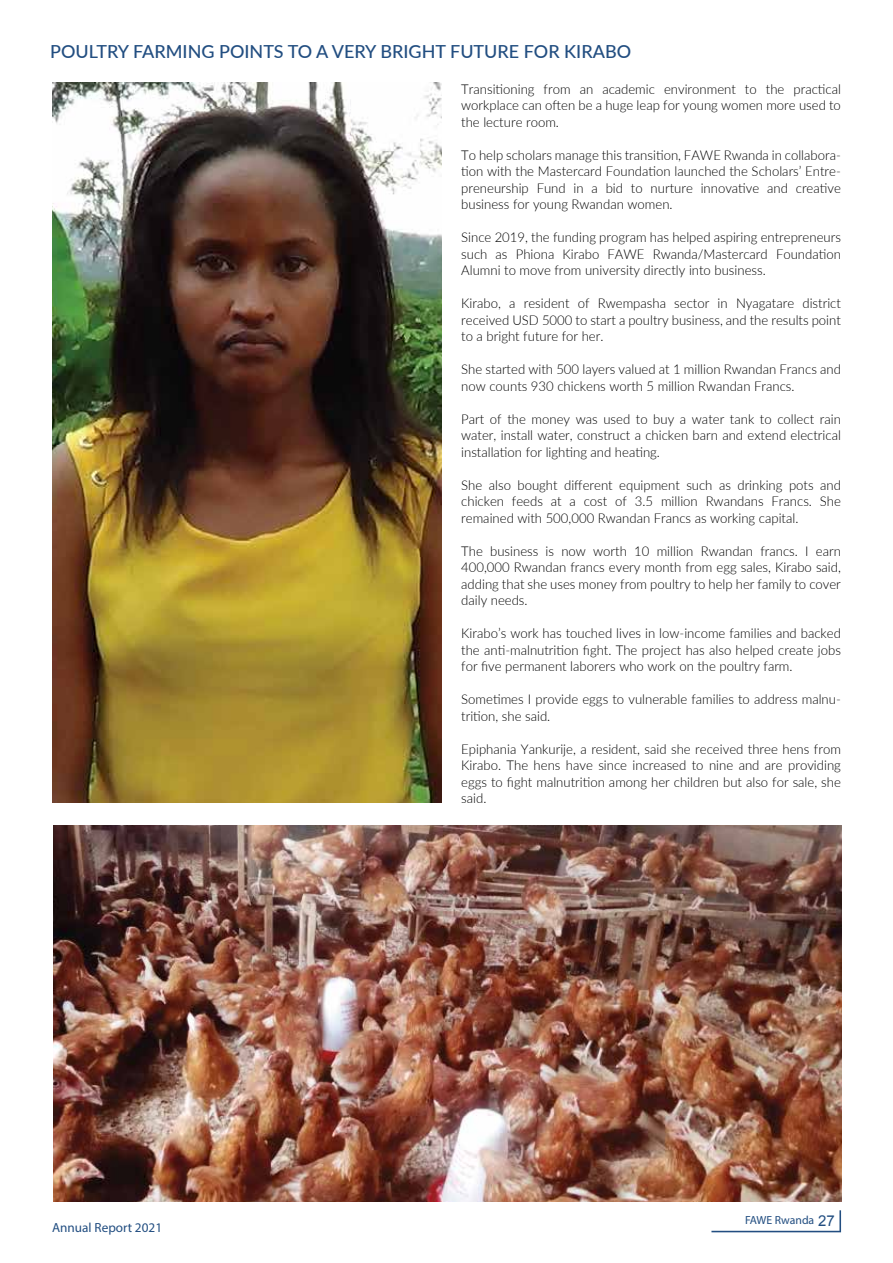
<style>
.page{position:relative;width:893px;height:1263px;background:#fff}
.page>*{position:absolute;margin:0;border:0;box-sizing:border-box;transform-origin:0 0}
.t1{font:500 18px "Lato";color:#224e81}
.t2{font:300 13.5px/16.5px "Lato";color:#010101;text-align:justify}
.t3{font:13.2px "Myriad Pro";color:#224e81}
.t4{font:11.7px "Myriad Pro";color:#224e81}
.s1{font-family:"Arial";font-size:15px}
</style>
<div class="page">
<img style="left:52px;top:82px;width:390px;height:720px">
<img style="left:53px;top:825px;width:788px;height:376px">
<svg style="left:711px;top:1210px;width:130px;height:22px"></svg>
<h1 class="t1" style="left:50px;top:39px;width:582px">POULTRY FARMING POINTS TO A VERY BRIGHT FUTURE FOR KIRABO</h1>
<p class="t3" style="left:52px;top:1219px;width:111px">Annual Report 2021</p>
<p class="t2" style="left:461px;top:80px;width:381px">Transitioning from an academic environment to the practical workplace can often be a huge leap for young women more used to the lecture room.</p>
<p class="t2" style="left:461px;top:146px;width:381px">To help scholars manage this transition, FAWE Rwanda in collabora&shy;tion with the Mastercard Foundation launched the Scholars’ Entre&shy;preneurship Fund in a bid to nurture innovative and creative business for young Rwandan women.</p>
<p class="t2" style="left:461px;top:228px;width:381px">Since 2019, the funding program has helped aspiring entrepreneurs such as Phiona Kirabo FAWE Rwanda/Mastercard Foundation Alumni to move from university directly into business.</p>
<p class="t2" style="left:461px;top:294px;width:381px">Kirabo, a resident of Rwempasha sector in Nyagatare district received USD 5000 to start a poultry business, and the results point to a bright future for her.</p>
<p class="t2" style="left:461px;top:360px;width:381px">She started with 500 layers valued at 1 million Rwandan Francs and now counts 930 chickens worth 5 million Rwandan Francs.</p>
<p class="t2" style="left:461px;top:410px;width:381px">Part of the money was used to buy a water tank to collect rain water, install water, construct a chicken barn and extend electrical installation for lighting and heating.</p>
<p class="t2" style="left:461px;top:476px;width:381px">She also bought different equipment such as drinking pots and chicken feeds at a cost of 3.5 million Rwandans Francs. She remained with 500,000 Rwandan Francs as working capital.</p>
<p class="t2" style="left:461px;top:542px;width:381px">The business is now worth 10 million Rwandan francs. I earn 400,000 Rwandan francs every month from egg sales, Kirabo said, adding that she uses money from poultry to help her family to cover daily needs.</p>
<p class="t2" style="left:461px;top:624px;width:381px">Kirabo’s work has touched lives in low-income families and backed the anti-malnutrition fight. The project has also helped create jobs for five permanent laborers who work on the poultry farm.</p>
<p class="t2" style="left:461px;top:690px;width:381px">Sometimes I provide eggs to vulnerable families to address malnu&shy;trition, she said.</p>
<p class="t2" style="left:461px;top:740px;width:381px">Epiphania Yankurije, a resident, said she received three hens from Kirabo. The hens have since increased to nine and are providing eggs to fight malnutrition among her children but also for sale, she said.</p>
<p class="t4" style="left:745px;top:1213px;width:91px">FAWE Rwanda <span class="s1">27</span></p>
</div>
